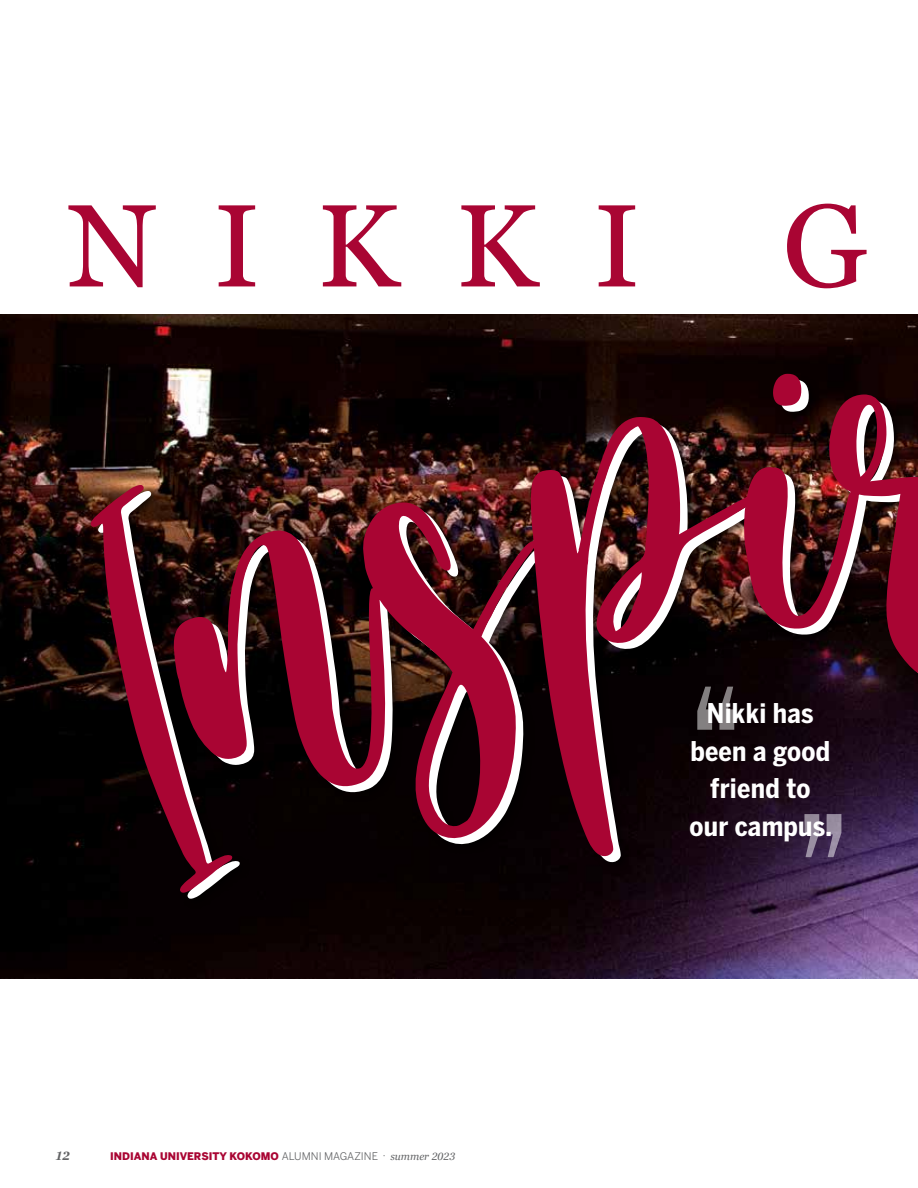
<style>
.page{position:relative;width:918px;height:1188px;background:#fff}
.page>*{position:absolute;margin:0;border:0;box-sizing:border-box;transform-origin:0 0}
.t1{font:117px "Georgia Pro";letter-spacing:.49em;color:#a90533}
.t2{font:700 27px/37.5px "Benton Sans Cond";letter-spacing:.01em;color:#fff;text-align:center}
.t3{font:italic 700 12px "Georgia Pro";color:#636466}
.t4{font:900 10.5px "Benton Sans";color:#a90533}
.s1{font-weight:400;color:#636466}
.s2{font-family:"Georgia Pro";font-weight:400;font-style:italic;color:#636466}
</style>
<div class="page">
<img style="left:0;top:314px;width:918px;height:665px">
<div style="left:93px;top:375px;width:825px;height:535px;background:#000;opacity:.75"></div>
<svg style="left:91px;top:373px;width:827px;height:520px;background:#481823"></svg>
<svg style="left:697px;top:687px;width:15px;height:43px"></svg>
<svg style="left:719px;top:687px;width:15px;height:43px"></svg>
<svg style="left:827px;top:814px;width:14px;height:43px"></svg>
<svg style="left:804px;top:814px;width:15px;height:43px"></svg>
<h1 class="t1" style="left:67px;top:179px;width:802px">NIKKI G</h1>
<p class="t3" style="left:55px;top:1149px;width:17px">12</p>
<p class="t4" style="left:110px;top:1149px;width:347px">INDIANA UNIVERSITY KOKOMO <span class="s1">ALUMNI MAGAZINE ·</span> <span class="s2">summer 2023</span></p>
<h2 class="t2" style="left:689px;top:695px;width:144px">Nikki has been a good friend to our campus.</h2>
</div>
